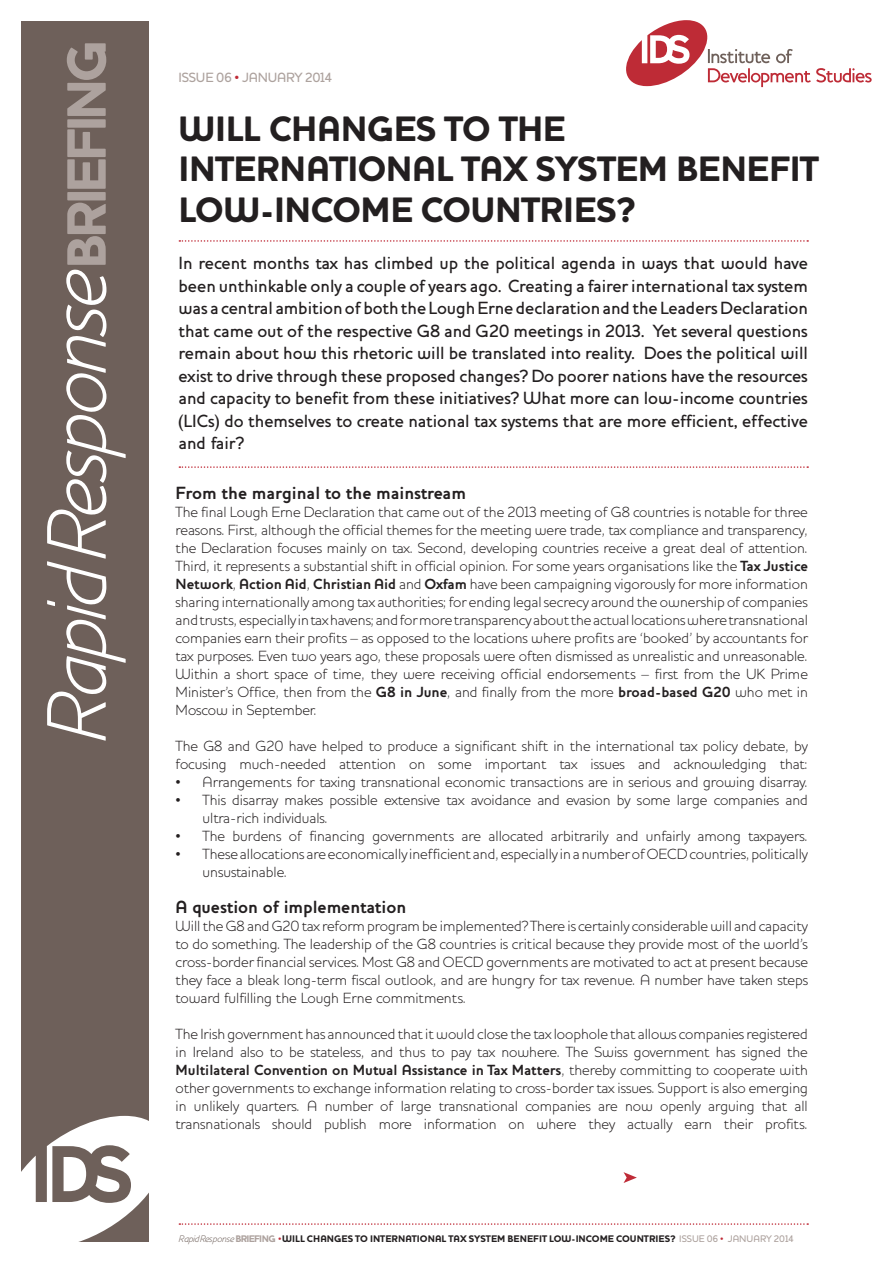
<style>
.page{position:relative;width:893px;height:1263px;background:#fff}
.page>*{position:absolute;margin:0;border:0;box-sizing:border-box;transform-origin:0 0}
.t1{font:italic 300 85.95px "Houschka";color:#fff}
.RR_lead_title{font:900 36px/40.5px "Houschka";letter-spacing:-.015em;color:#231f20}
.RR_main_intro{font:500 18px/22.5px "Houschka";color:#231f20;text-align:justify}
.RR_subhead{font:700 18px "Houschka";color:#231f20}
.RR_subhead-2{font:300 15px/18px "Houschka";color:#231f20;text-align:justify}
.RR_issue_no____date{font:500 13.65px "Houschka";letter-spacing:-.015em;color:#ada29e}
.t2{font:900 9.75px "Houschka";letter-spacing:.005em;color:#231f20}
.s1{font-weight:900;font-style:normal;font-size:56.4px;color:#ada29e}
.s2{color:#bf2b37}
.s3{font-weight:700}
.s4{font-weight:300;font-style:italic;color:#6e605a}
.s5{color:#ada29e}
.s6{font-weight:500;color:#ada29e}
.s7{font-weight:500;color:#bf2b37}
</style>
<div class="page">
<div style="left:21px;top:21px;width:127px;height:1221px;background:#6e605a"></div>
<svg style="left:179px;top:240px;width:629px;height:2px"></svg>
<svg style="left:179px;top:466px;width:629px;height:2px"></svg>
<svg style="left:179px;top:1223px;width:629px;height:2px"></svg>
<svg style="left:623px;top:1172px;width:14px;height:11px"></svg>
<svg style="left:626px;top:20px;width:246px;height:67px"></svg>
<svg style="left:21px;top:1116px;width:128px;height:126px"></svg>
<p class="t1" style="left:26px;top:744px;width:706px;rotate:-90deg">Rapid Response<span class="s1">BRIEFING</span></p>
<p class="RR_issue_no____date" style="left:179px;top:69px;width:155px">ISSUE 06 <span class="s2">•</span> JANUARY 2014</p>
<p class="RR_lead_title" style="left:179px;top:108px;width:642px">WILL CHANGES TO THE<br>INTERNATIONAL TAX SYSTEM BENEFIT<br>LOW-INCOME COUNTRIES?</p>
<p class="RR_main_intro" style="left:179px;top:252px;width:631px">In recent months tax has climbed up the political agenda in ways that would have been unthinkable only a couple of years ago. Creating a fairer international tax system was a central ambition of both the Lough Erne declaration and the Leaders Declaration that came out of the respective G8 and G20 meetings in 2013. Yet several questions remain about how this rhetoric will be translated into reality. Does the political will exist to drive through these proposed changes? Do poorer nations have the resources and capacity to benefit from these initiatives? What more can low-income countries (LICs) do themselves to create national tax systems that are more efficient, effective and fair?</p>
<p class="RR_subhead" style="left:176px;top:482px;width:292px">From the marginal to the mainstream</p>
<p class="RR_subhead-2" style="left:176px;top:503px;width:634px">The final Lough Erne Declaration that came out of the 2013 meeting of G8 countries is notable for three reasons. First, although the official themes for the meeting were trade, tax compliance and transparency, the Declaration focuses mainly on tax. Second, developing countries receive a great deal of attention.<br>Third, it represents a substantial shift in official opinion. For some years organisations like the <span class="s3">Tax Justice Network</span>, <span class="s3">Action Aid</span>, <span class="s3">Christian Aid</span> and <span class="s3">Oxfam</span> have been campaigning vigorously for more information sharing internationally among tax authorities; for ending legal secrecy around the ownership of companies and trusts, especially in tax havens; and for more transparency about the actual locations where transnational companies earn their profits – as opposed to the locations where profits are ‘booked’ by accountants for tax purposes. Even two years ago, these proposals were often dismissed as unrealistic and unreasonable.<br>Within a short space of time, they were receiving official endorsements – first from the UK Prime Minister’s Office, then from the <span class="s3">G8 in June</span>, and finally from the more <span class="s3">broad-based G20</span> who met in Moscow in September.</p>
<p class="RR_subhead-2" style="left:176px;top:737px;width:634px">The G8 and G20 have helped to produce a significant shift in the international tax policy debate, by focusing much-needed attention on some important tax issues and acknowledging that:</p>
<p class="RR_subhead-2" style="left:176px;top:773px;width:634px">• Arrangements for taxing transnational economic transactions are in serious and growing disarray.</p>
<p class="RR_subhead-2" style="left:203px;top:791px;width:607px;text-indent:-27px">• This disarray makes possible extensive tax avoidance and evasion by some large companies and ultra-rich individuals.</p>
<p class="RR_subhead-2" style="left:176px;top:827px;width:634px">• The burdens of financing governments are allocated arbitrarily and unfairly among taxpayers.</p>
<p class="RR_subhead-2" style="left:203px;top:845px;width:607px;text-indent:-27px">• These allocations are economically inefficient and, especially in a number of OECD countries, politically unsustainable.</p>
<p class="RR_subhead" style="left:176px;top:896px;width:232px">A question of implementation</p>
<p class="RR_subhead-2" style="left:176px;top:917px;width:634px">Will the G8 and G20 tax reform program be implemented? There is certainly considerable will and capacity to do something. The leadership of the G8 countries is critical because they provide most of the world’s cross-border financial services. Most G8 and OECD governments are motivated to act at present because they face a bleak long-term fiscal outlook, and are hungry for tax revenue. A number have taken steps toward fulfilling the Lough Erne commitments.</p>
<p class="RR_subhead-2" style="left:176px;top:1025px;width:634px">The Irish government has announced that it would close the tax loophole that allows companies registered in Ireland also to be stateless, and thus to pay tax nowhere. The Swiss government has signed the <span class="s3">Multilateral Convention on Mutual Assistance in Tax Matters</span>, thereby committing to cooperate with other governments to exchange information relating to cross-border tax issues. Support is also emerging in unlikely quarters. A number of large transnational companies are now openly arguing that all transnationals should publish more information on where they actually earn their profits.</p>
<p class="t2" style="left:179px;top:1233px;width:616px"><span class="s4">Rapid Response</span><span class="s5">BRIEFING</span> <span class="s2">•</span>WILL CHANGES TO INTERNATIONAL TAX SYSTEM BENEFIT LOW-INCOME COUNTRIES? <span class="s6">ISSUE 06</span> <span class="s7">•</span> <span class="s6">JANUARY 2014</span></p>
</div>
